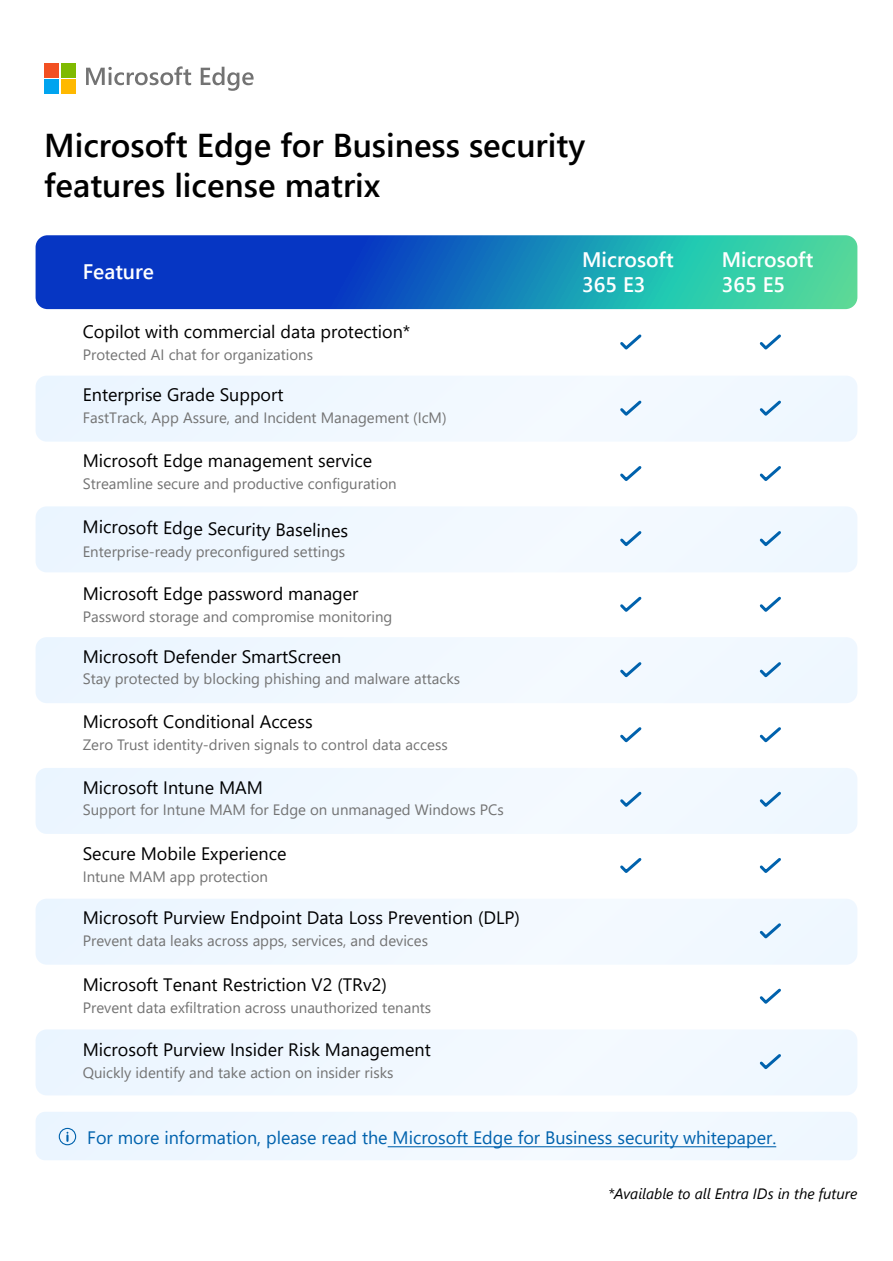
<style>
.page{position:relative;width:893px;height:1261px;background:#fff}
.page>*{position:absolute;margin:0;border:0;box-sizing:border-box;transform-origin:0 0}
.t1{font:600 33px/39.6px "Segoe UI";color:#000}
.t2{font:600 21px/25.2px "Segoe UI";color:#fff}
.t3{font:18px "Segoe UI";color:#000}
.t4{font:18px "Segoe UI";color:#0062ad}
.t5{font:15px "Segoe UI";color:#737373}
.t6{font:italic 15px "Segoe UI";color:#000}
</style>
<div class="page">
<svg style="left:36px;top:235px;width:821px;height:74px;background:#1876b9"></svg>
<div style="left:36px;top:376px;width:821px;height:65px;background:#f0f8ff"></div>
<div style="left:36px;top:506px;width:821px;height:66px;background:#f0f8ff"></div>
<div style="left:36px;top:637px;width:821px;height:66px;background:#f0f8ff"></div>
<div style="left:36px;top:768px;width:821px;height:66px;background:#f0f8ff"></div>
<div style="left:36px;top:899px;width:821px;height:65px;background:#f0f8ff"></div>
<div style="left:36px;top:1029px;width:821px;height:66px;background:#f0f8ff"></div>
<div style="left:44px;top:63px;width:15px;height:15px;background:#f25022"></div>
<div style="left:61px;top:63px;width:15px;height:15px;background:#7fba00"></div>
<div style="left:44px;top:80px;width:15px;height:14px;background:#00a4ef"></div>
<div style="left:61px;top:80px;width:15px;height:14px;background:#ffb900"></div>
<svg style="left:86px;top:66px;width:168px;height:25px"></svg>
<svg style="left:620px;top:334px;width:22px;height:16px"></svg>
<svg style="left:759px;top:334px;width:22px;height:16px"></svg>
<svg style="left:617px;top:398px;width:27px;height:20px"></svg>
<svg style="left:757px;top:398px;width:27px;height:20px"></svg>
<svg style="left:620px;top:466px;width:22px;height:15px"></svg>
<svg style="left:759px;top:466px;width:22px;height:15px"></svg>
<svg style="left:617px;top:528px;width:27px;height:21px"></svg>
<svg style="left:757px;top:528px;width:27px;height:21px"></svg>
<svg style="left:620px;top:596px;width:22px;height:16px"></svg>
<svg style="left:759px;top:596px;width:22px;height:16px"></svg>
<svg style="left:617px;top:659px;width:27px;height:21px"></svg>
<svg style="left:757px;top:659px;width:27px;height:21px"></svg>
<svg style="left:620px;top:727px;width:22px;height:16px"></svg>
<svg style="left:759px;top:727px;width:22px;height:16px"></svg>
<svg style="left:617px;top:789px;width:27px;height:20px"></svg>
<svg style="left:757px;top:789px;width:27px;height:20px"></svg>
<svg style="left:620px;top:858px;width:22px;height:15px"></svg>
<svg style="left:759px;top:858px;width:22px;height:15px"></svg>
<svg style="left:757px;top:920px;width:27px;height:21px"></svg>
<svg style="left:759px;top:988px;width:22px;height:16px"></svg>
<svg style="left:757px;top:1051px;width:27px;height:20px"></svg>
<div style="left:36px;top:1112px;width:821px;height:48px;background:#f0f8ff"></div>
<hr style="left:388px;top:1146px;width:388px;height:1px;background:#0062ad">
<h1 class="t1" style="left:44px;top:123px;width:542px">Microsoft Edge for Business security features license matrix</h1>
<h2 class="t2" style="left:83px;top:257px;width:73px">Feature</h2>
<p class="t3" style="left:83px;top:315px;width:329px">Copilot with commercial data protection*</p>
<p class="t5" style="left:83px;top:340px;width:232px">Protected AI chat for organizations</p>
<p class="t3" style="left:83px;top:378px;width:202px">Enterprise Grade Support</p>
<p class="t5" style="left:83px;top:403px;width:365px">FastTrack, App Assure, and Incident Management (IcM)</p>
<p class="t3" style="left:83px;top:444px;width:291px">Microsoft Edge management service</p>
<p class="t5" style="left:83px;top:469px;width:315px">Streamline secure and productive configuration</p>
<p class="t3" style="left:83px;top:509px;width:267px;rotate:1deg">Microsoft Edge Security Baselines</p>
<p class="t5" style="left:83px;top:537px;width:264px">Enterprise-ready preconfigured settings</p>
<p class="t3" style="left:83px;top:577px;width:277px">Microsoft Edge password manager</p>
<p class="t5" style="left:83px;top:602px;width:311px">Password storage and compromise monitoring</p>
<p class="t3" style="left:83px;top:639px;width:260px">Microsoft Defender SmartScreen</p>
<p class="t5" style="left:83px;top:665px;width:379px">Stay protected by blocking phishing and malware attacks</p>
<p class="t3" style="left:83px;top:704px;width:231px">Microsoft Conditional Access</p>
<p class="t5" style="left:83px;top:730px;width:366px">Zero Trust identity-driven signals to control data access</p>
<p class="t3" style="left:83px;top:770px;width:182px">Microsoft Intune MAM</p>
<p class="t5" style="left:83px;top:795px;width:423px">Support for Intune MAM for Edge on unmanaged Windows PCs</p>
<p class="t3" style="left:83px;top:837px;width:205px">Secure Mobile Experience</p>
<p class="t5" style="left:83px;top:862px;width:187px">Intune MAM app protection</p>
<p class="t3" style="left:83px;top:900px;width:439px">Microsoft Purview Endpoint Data Loss Prevention (DLP)</p>
<p class="t5" style="left:83px;top:926px;width:347px">Prevent data leaks across apps, services, and devices</p>
<p class="t3" style="left:83px;top:967px;width:306px">Microsoft Tenant Restriction V2 (TRv2)</p>
<p class="t5" style="left:83px;top:993px;width:350px">Prevent data exfiltration across unauthorized tenants</p>
<p class="t3" style="left:83px;top:1032px;width:350px">Microsoft Purview Insider Risk Management</p>
<p class="t5" style="left:83px;top:1058px;width:312px">Quickly identify and take action on insider risks</p>
<h2 class="t2" style="left:582px;top:245px;width:93px">Microsoft<br>365 E3</h2>
<h2 class="t2" style="left:722px;top:245px;width:93px">Microsoft<br>365 E5</h2>
<p class="t4" style="left:87px;top:1120px;width:691px">For more information, please read the Microsoft Edge for Business security whitepaper.</p>
<p class="t6" style="left:608px;top:1179px;width:251px">*Available to all Entra IDs in the future</p>
</div>
